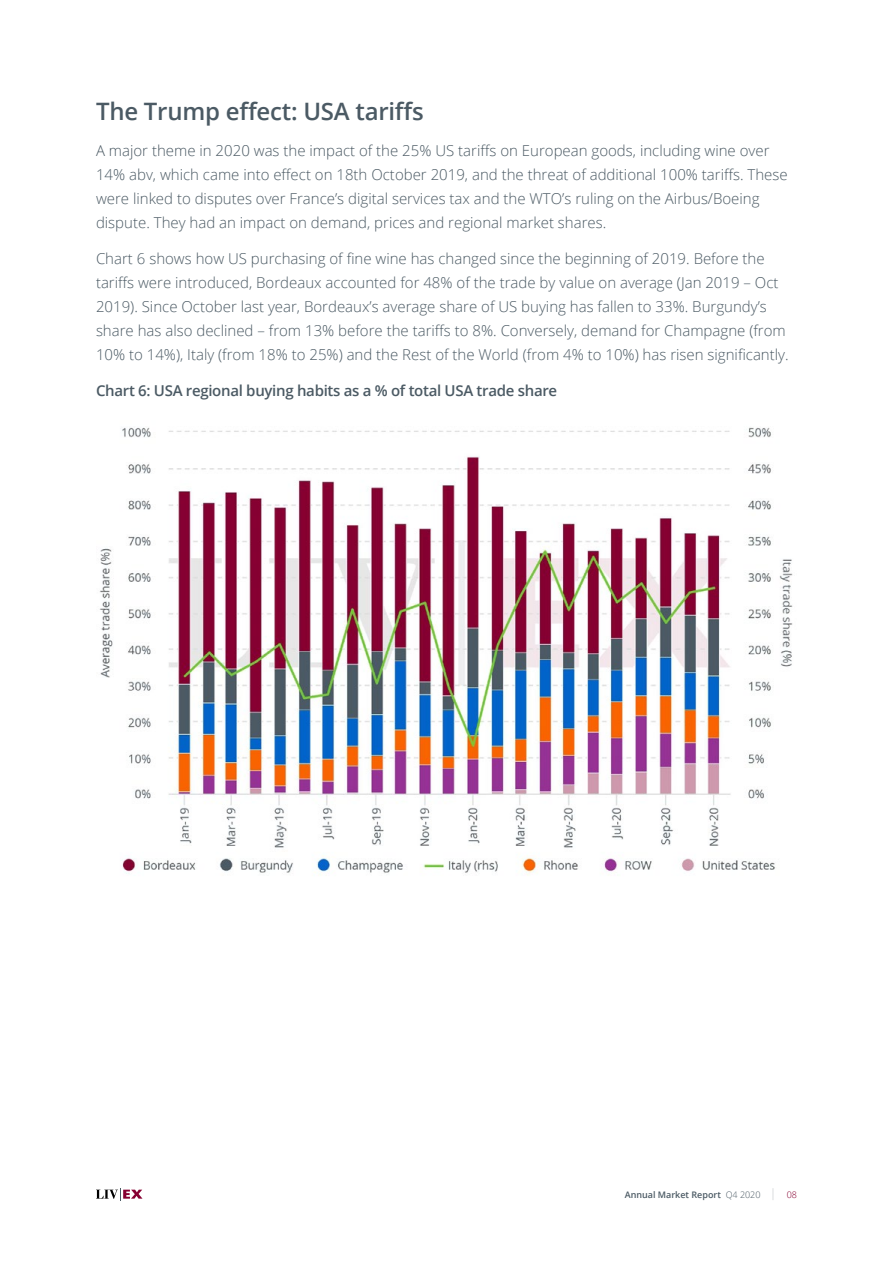
<style>
.page{position:relative;width:893px;height:1263px;background:#fff}
.page>*{position:absolute;margin:0;border:0;box-sizing:border-box;transform-origin:0 0}
.t1{font:600 24px "Open Sans";letter-spacing:-.01em;color:#4b5a64}
.t2{font:300 15px/24px "Open Sans";color:#4b5a64}
.t3{font:600 15px "Open Sans";letter-spacing:-.02em;color:#4b5a64}
.t4{font:600 9px "Open Sans";color:#4b5a64}
.t5{font:300 9px "Open Sans";color:#870032}
.s1{font-weight:300}
</style>
<div class="page">
<svg style="left:96px;top:1188px;width:46px;height:12px"></svg>
<svg style="left:773px;top:1188px;width:1px;height:12px"></svg>
<img style="left:99px;top:427px;width:694px;height:448px">
<h1 class="t1" style="left:96px;top:95px;width:329px">The Trump effect: USA tariffs</h1>
<p class="t2" style="left:96px;top:138px;width:693px">A major theme in 2020 was the impact of the 25% US tariffs on European goods, including wine over 14% abv, which came into effect on 18th October 2019, and the threat of additional 100% tariffs. These were linked to disputes over France’s digital services tax and the WTO’s ruling on the Airbus/Boeing dispute. They had an impact on demand, prices and regional market shares.</p>
<p class="t2" style="left:96px;top:246px;width:694px">Chart 6 shows how US purchasing of fine wine has changed since the beginning of 2019. Before the tariffs were introduced, Bordeaux accounted for 48% of the trade by value on average (Jan 2019 – Oct 2019). Since October last year, Bordeaux’s average share of US buying has fallen to 33%. Burgundy’s share has also declined – from 13% before the tariffs to 8%. Conversely, demand for Champagne (from 10% to 14%), Italy (from 18% to 25%) and the Rest of the World (from 4% to 10%) has risen significantly.</p>
<p class="t3" style="left:96px;top:380px;width:463px">Chart 6: USA regional buying habits as a % of total USA trade share</p>
<p class="t4" style="left:625px;top:1188px;width:137px">Annual Market Report <span class="s1">Q4 2020</span></p>
<p class="t5" style="left:787px;top:1188px;width:12px">08</p>
</div>
